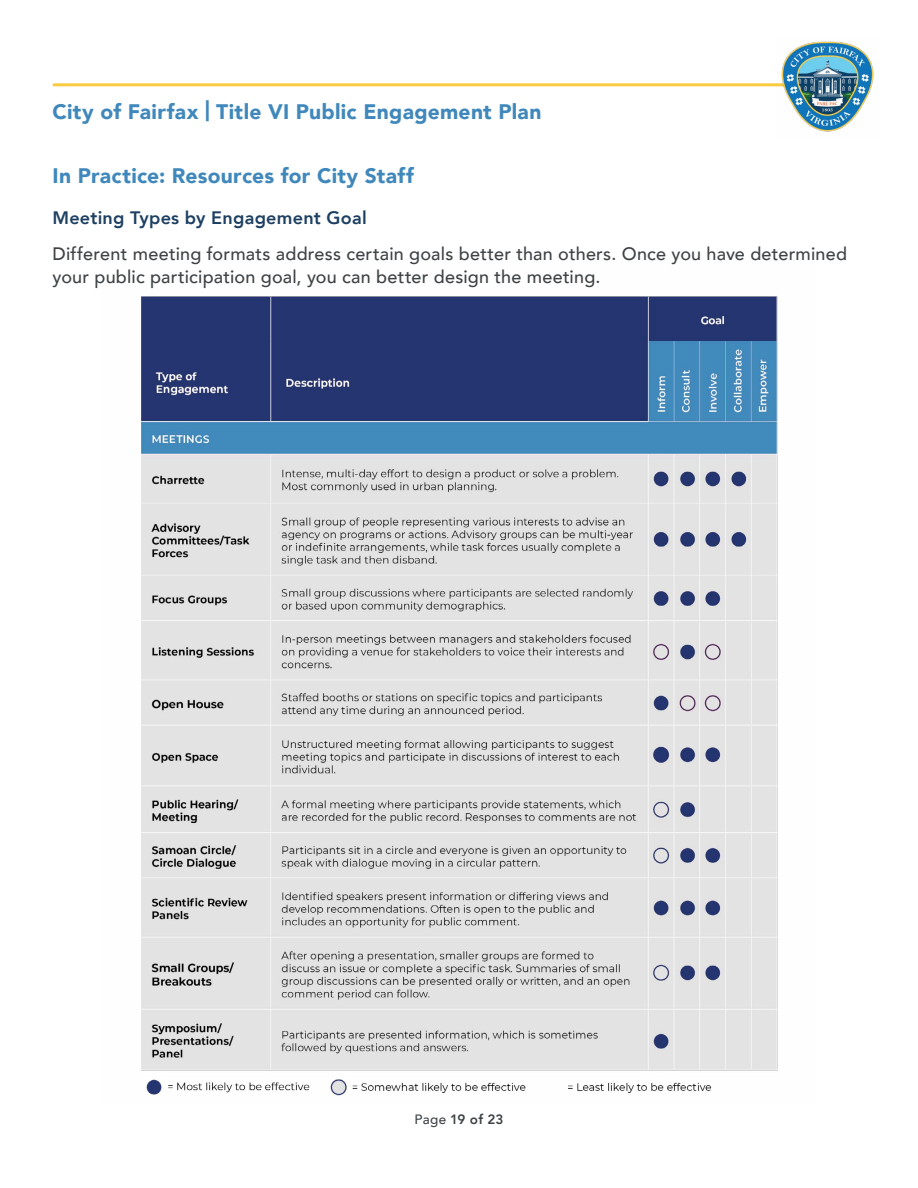
<style>
.page{position:relative;width:918px;height:1188px;background:#fff}
.page>*{position:absolute;margin:0;border:0;box-sizing:border-box;transform-origin:0 0}
.t1{font:900 21px "Avenir";letter-spacing:.015em;color:#4088bb}
.TEXT{font:500 18px/22.5px "Avenir";letter-spacing:.01em;color:#3f4346}
.HEADER_3{font:800 18px "Avenir";letter-spacing:.015em;color:#1d3f62}
.t2{font:800 13.5px "Avenir";color:#3f4346}
.s1{font-weight:500}
</style>
<div class="page">
<hr style="left:54px;top:83px;width:810px;height:3px;background:#faca3f">
<img style="left:777px;top:41px;width:97px;height:91px">
<img style="left:141px;top:296px;width:637px;height:800px">
<p class="t1" style="left:52px;top:94px;width:490px">City of Fairfax | Title VI Public Engagement Plan</p>
<h2 class="t1" style="left:52px;top:158px;width:363px">In Practice: Resources for City Staff</h2>
<p class="HEADER_3" style="left:52px;top:204px;width:316px">Meeting Types by Engagement Goal</p>
<p class="TEXT" style="left:52px;top:242px;width:796px">Different meeting formats address certain goals better than others. Once you have determined your public participation goal, you can better design the meeting.</p>
<p class="t2" style="left:414px;top:1109px;width:91px"><span class="s1">Page</span> 19 of 23</p>
</div>
